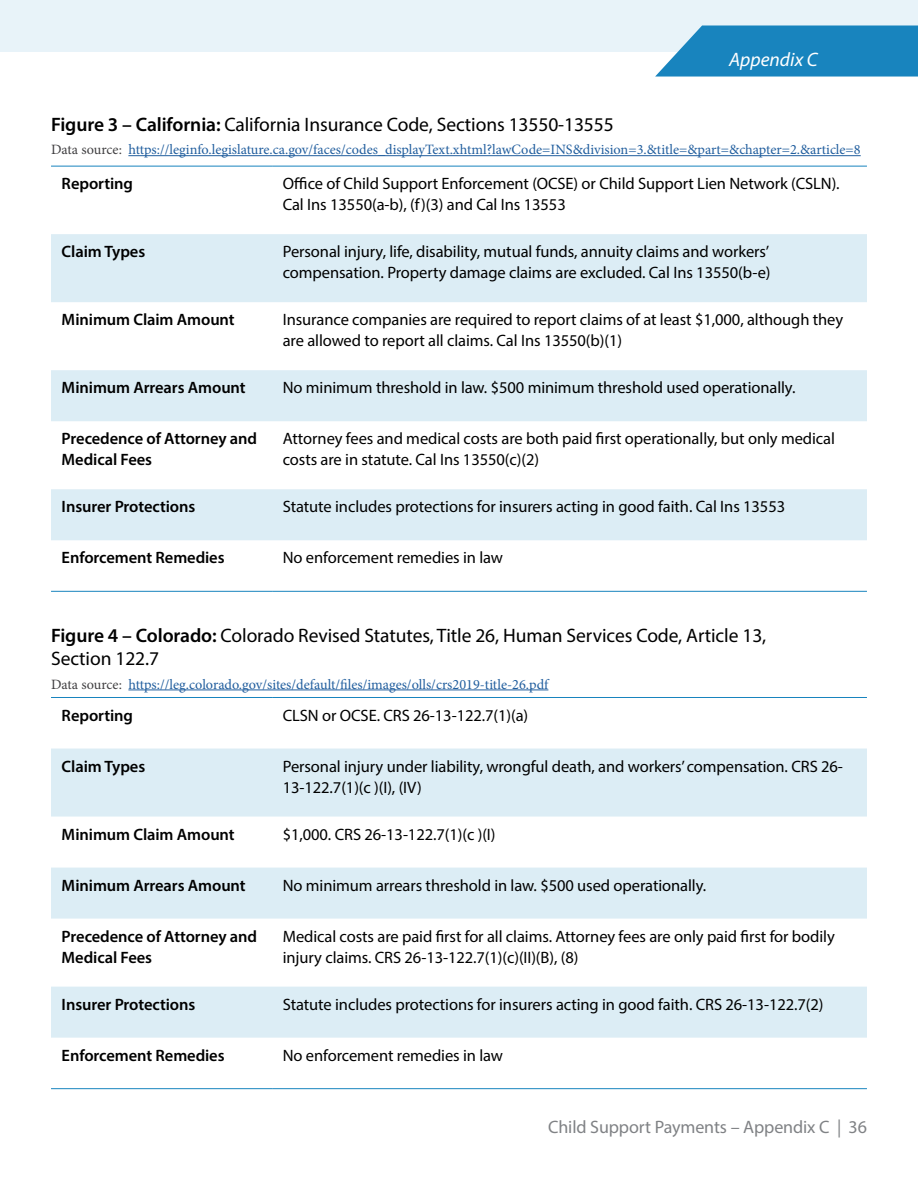
<style>
.page{position:relative;width:918px;height:1188px;background:#fff}
.page>*{position:absolute;margin:0;border:0;box-sizing:border-box;transform-origin:0 0}
.t1{font:19.5px/23.2px "Myriad Pro";letter-spacing:-.005em;color:#000}
.t2{font:italic 19.5px "Myriad Pro";color:#fff}
.t3{font:18px "Myriad Pro";letter-spacing:-.005em;color:#808285}
.t4{font:16.5px/21px "Myriad Pro";letter-spacing:-.005em;color:#000}
.t5{font:600 16.5px/21px "Myriad Pro";letter-spacing:-.005em;color:#000}
.t6{font:14.25px "Minion Pro";color:#215e9e}
.s1{font-weight:600}
.s2{color:#414042}
</style>
<div class="page">
<div style="left:0;top:0;width:918px;height:51px;background:#e8f3f9"></div>
<svg style="left:655px;top:26px;width:263px;height:51px;background:#2c8fc3"></svg>
<hr style="left:128px;top:155px;width:733px;height:1px;background:#215e9e">
<hr style="left:128px;top:690px;width:420px;height:1px;background:#215e9e">
<svg style="left:51px;top:234px;width:816px;height:306px;fill:#dcedf5"></svg>
<hr style="left:51px;top:591px;width:221px;height:1px;background:#1884be">
<hr style="left:272px;top:591px;width:595px;height:1px;background:#1884be">
<hr style="left:51px;top:166px;width:221px;height:1px;background:#1884be">
<hr style="left:272px;top:166px;width:595px;height:1px;background:#1884be">
<svg style="left:51px;top:749px;width:816px;height:289px;fill:#dcedf5"></svg>
<hr style="left:51px;top:1088px;width:221px;height:1px;background:#1884be">
<hr style="left:272px;top:1088px;width:595px;height:1px;background:#1884be">
<hr style="left:51px;top:697px;width:221px;height:1px;background:#1884be">
<hr style="left:272px;top:697px;width:595px;height:1px;background:#1884be">
<p class="t2" style="left:729px;top:47px;width:90px">Appendix C</p>
<p class="t1" style="left:51px;top:112px;width:564px"><span class="s1">Figure 3 – California:</span> California Insurance Code, Sections 13550-13555</p>
<p class="t6" style="left:51px;top:140px;width:811px"><span class="s2">Data source:</span> https://leginfo.legislature.ca.gov/faces/codes_displayText.xhtml?lawCode=INS&amp;division=3.&amp;title=&amp;part=&amp;chapter=2.&amp;article=8</p>
<p class="t5" style="left:62px;top:173px;width:73px">Reporting</p>
<p class="t4" style="left:283px;top:173px;width:558px">Office of Child Support Enforcement (OCSE) or Child Support Lien Network (CSLN).<br>Cal Ins 13550(a-b), (f)(3) and Cal Ins 13553</p>
<p class="t5" style="left:62px;top:241px;width:85px">Claim Types</p>
<p class="t4" style="left:283px;top:241px;width:489px">Personal injury, life, disability, mutual funds, annuity claims and workers’ compensation. Property damage claims are excluded. Cal Ins 13550(b-e)</p>
<p class="t5" style="left:62px;top:309px;width:175px">Minimum Claim Amount</p>
<p class="t4" style="left:283px;top:309px;width:562px">Insurance companies are required to report claims of at least $1,000, although they are allowed to report all claims. Cal Ins 13550(b)(1)</p>
<p class="t5" style="left:62px;top:377px;width:186px">Minimum Arrears Amount</p>
<p class="t4" style="left:283px;top:377px;width:514px">No minimum threshold in law. $500 minimum threshold used operationally.</p>
<p class="t5" style="left:62px;top:428px;width:197px">Precedence of Attorney and<br>Medical Fees</p>
<p class="t4" style="left:283px;top:428px;width:554px">Attorney fees and medical costs are both paid first operationally, but only medical costs are in statute. Cal Ins 13550(c)(2)</p>
<p class="t5" style="left:62px;top:496px;width:135px">Insurer Protections</p>
<p class="t4" style="left:283px;top:496px;width:504px">Statute includes protections for insurers acting in good faith. Cal Ins 13553</p>
<p class="t5" style="left:62px;top:547px;width:164px">Enforcement Remedies</p>
<p class="t4" style="left:283px;top:547px;width:222px">No enforcement remedies in law</p>
<p class="t1" style="left:51px;top:623px;width:717px"><span class="s1">Figure 4 – Colorado:</span> Colorado Revised Statutes, Title 26, Human Services Code, Article 13,<br>Section 122.7</p>
<p class="t6" style="left:51px;top:674px;width:499px"><span class="s2">Data source:</span> https://leg.colorado.gov/sites/default/files/images/olls/crs2019-title-26.pdf</p>
<p class="t5" style="left:62px;top:704px;width:73px">Reporting</p>
<p class="t4" style="left:283px;top:704px;width:247px">CLSN or OCSE. CRS 26-13-122.7(1)(a)</p>
<p class="t5" style="left:62px;top:755px;width:85px">Claim Types</p>
<p class="t4" style="left:283px;top:755px;width:562px">Personal injury under liability, wrongful death, and workers’ compensation. CRS 26-<br>13-122.7(1)(c )(I), (IV)</p>
<p class="t5" style="left:62px;top:823px;width:175px">Minimum Claim Amount</p>
<p class="t4" style="left:283px;top:823px;width:214px">$1,000. CRS 26-13-122.7(1)(c )(I)</p>
<p class="t5" style="left:62px;top:874px;width:186px">Minimum Arrears Amount</p>
<p class="t4" style="left:283px;top:874px;width:425px">No minimum arrears threshold in law. $500 used operationally.</p>
<p class="t5" style="left:62px;top:925px;width:197px">Precedence of Attorney and<br>Medical Fees</p>
<p class="t4" style="left:283px;top:925px;width:554px">Medical costs are paid first for all claims. Attorney fees are only paid first for bodily injury claims. CRS 26-13-122.7(1)(c)(II)(B), (8)</p>
<p class="t5" style="left:62px;top:993px;width:135px">Insurer Protections</p>
<p class="t4" style="left:283px;top:993px;width:542px">Statute includes protections for insurers acting in good faith. CRS 26-13-122.7(2)</p>
<p class="t5" style="left:62px;top:1044px;width:164px">Enforcement Remedies</p>
<p class="t4" style="left:283px;top:1044px;width:222px">No enforcement remedies in law</p>
<p class="t3" style="left:548px;top:1116px;width:320px">Child Support Payments – Appendix C | 36</p>
</div>
